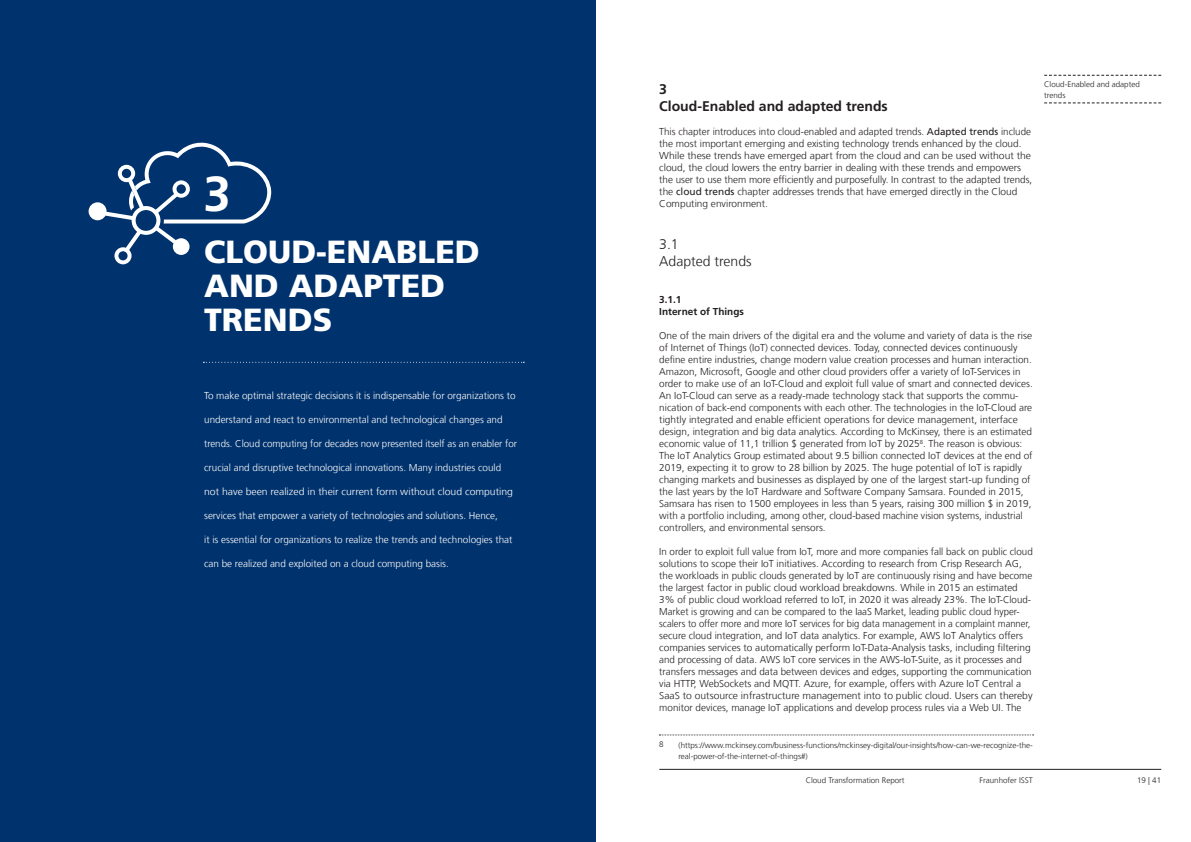
<style>
.page{position:relative;width:1191px;height:842px;background:#fff}
.page>*{position:absolute;margin:0;border:0;box-sizing:border-box;transform-origin:0 0}
.t1{font:700 49.1px "Frutiger LT Com";color:#fff}
.t2{font:900 32px/34px "Frutiger LT Com";color:#fff}
.Überschrift_2{font:700 14px "Frutiger LT Com";color:#231f20}
.Überschrift_3{font:300 14px "Frutiger LT Com";color:#231f20}
.Fließtext{font:300 10px/12px "Frutiger LT Com";color:#231f20}
.Vorspann{font:300 10px "Frutiger LT Com";color:#fff}
.Fließtext-2{font:300 10px/12px "Frutiger LT Com";color:#231f20;scale:1.04 1}
.Fließtext-3{font:300 10px "Frutiger LT Com";color:#231f20;scale:.94 1}
.Vorspann-2{font:300 10px "Frutiger LT Com";color:#fff;scale:1.04 1}
.Überschrift_4{font:700 10px "Frutiger LT Com";color:#231f20}
.t3{font:300 8px/11px "Frutiger LT Com";color:#231f20}
.s1{font-weight:400}
</style>
<div class="page">
<hr style="left:659px;top:769px;width:502px;height:1px;background:#231f20">
<svg style="left:1044px;top:75px;width:117px;height:1px"></svg>
<div style="left:0;top:0;width:595px;height:842px;background:#00326d"></div>
<svg style="left:203px;top:362px;width:321px;height:1px"></svg>
<svg style="left:89px;top:142px;width:182px;height:122px"></svg>
<div style="left:136px;top:210px;width:20px;height:21px;background:#00326d;border-radius:50%"></div>
<svg style="left:1044px;top:103px;width:117px;height:1px"></svg>
<svg style="left:659px;top:735px;width:374px;height:1px"></svg>
<p class="t1" style="left:203px;top:165px;width:29px">3</p>
<p class="t2" style="left:204px;top:234px;width:277px">CLOUD-ENABLED<br>AND ADAPTED<br>TRENDS</p>
<p class="Vorspann" style="left:204px;top:390px;width:313px">To make optimal strategic decisions it is indispensable for organizations to</p>
<p class="Vorspann" style="left:204px;top:414px;width:300px">understand and react to environmental and technological changes and</p>
<p class="Vorspann" style="left:204px;top:438px;width:314px">trends. Cloud computing for decades now presented itself as an enabler for</p>
<p class="Vorspann" style="left:204px;top:462px;width:299px">crucial and disruptive technological innovations. Many industries could</p>
<p class="Vorspann-2" style="left:204px;top:486px;width:298px">not have been realized in their current form without cloud computing</p>
<p class="Vorspann" style="left:204px;top:510px;width:295px">services that empower a variety of technologies and solutions. Hence,</p>
<p class="Vorspann" style="left:204px;top:534px;width:310px">it is essential for organizations to realize the trends and technologies that</p>
<p class="Vorspann" style="left:204px;top:558px;width:246px">can be realized and exploited on a cloud computing basis.</p>
<p class="Überschrift_2" style="left:659px;top:81px;width:9px">3</p>
<p class="Überschrift_2" style="left:659px;top:98px;width:230px">Cloud-Enabled and adapted trends</p>
<p class="Fließtext" style="left:659px;top:126px;width:373px">This chapter introduces into cloud-enabled and adapted trends. <span class="s1">Adapted trends</span> include the most important emerging and existing technology trends enhanced by the cloud.</p>
<p class="Fließtext-2" style="left:659px;top:150px;width:359px">While these trends have emerged apart from the cloud and can be used without the cloud, the cloud lowers the entry barrier in dealing with these trends and empowers</p>
<p class="Fließtext" style="left:659px;top:174px;width:374px">the user to use them more efficiently and purposefully. In contrast to the adapted trends,</p>
<p class="Fließtext" style="left:659px;top:186px;width:360px">the <span class="s1">cloud trends</span> chapter addresses trends that have emerged directly in the Cloud<br>Computing environment.</p>
<p class="Überschrift_3" style="left:659px;top:236px;width:21px">3.1</p>
<p class="Überschrift_3" style="left:659px;top:253px;width:94px">Adapted trends</p>
<p class="Überschrift_4" style="left:659px;top:294px;width:24px">3.1.1</p>
<p class="Überschrift_4" style="left:659px;top:306px;width:86px">Internet of Things</p>
<p class="Fließtext" style="left:659px;top:330px;width:374px">One of the main drivers of the digital era and the volume and variety of data is the rise of Internet of Things (IoT) connected devices. Today, connected devices continuously define entire industries, change modern value creation processes and human interaction.<br>Amazon, Microsoft, Google and other cloud providers offer a variety of IoT-Services in</p>
<p class="Fließtext" style="left:659px;top:378px;width:375px">order to make use of an IoT-Cloud and exploit full value of smart and connected devices.<br>An IoT-Cloud can serve as a ready-made technology stack that supports the commu-</p>
<p class="Fließtext" style="left:659px;top:402px;width:374px">nication of back-end components with each other. The technologies in the IoT-Cloud are</p>
<p class="Fließtext" style="left:659px;top:414px;width:375px">tightly integrated and enable efficient operations for device management, interface design, integration and big data analytics. According to McKinsey, there is an estimated economic value of 11,1 trillion $ generated from IoT by 2025<sup>8</sup>. The reason is obvious:<br>The IoT Analytics Group estimated about 9.5 billion connected IoT devices at the end of</p>
<p class="Fließtext" style="left:659px;top:462px;width:373px">2019, expecting it to grow to 28 billion by 2025. The huge potential of IoT is rapidly changing markets and businesses as displayed by one of the largest start-up funding of</p>
<p class="Fließtext" style="left:659px;top:486px;width:374px">the last years by the IoT Hardware and Software Company Samsara. Founded in 2015,<br>Samsara has risen to 1500 employees in less than 5 years, raising 300 million $ in 2019,</p>
<p class="Fließtext" style="left:659px;top:510px;width:365px">with a portfolio including, among other, cloud-based machine vision systems, industrial controllers, and environmental sensors.</p>
<p class="Fließtext" style="left:659px;top:546px;width:375px">In order to exploit full value from IoT, more and more companies fall back on public cloud</p>
<p class="Fließtext" style="left:659px;top:558px;width:374px">solutions to scope their IoT initiatives. According to research from Crisp Research AG, the workloads in public clouds generated by IoT are continuously rising and have become</p>
<p class="Fließtext" style="left:659px;top:582px;width:373px">the largest factor in public cloud workload breakdowns. While in 2015 an estimated<br>3% of public cloud workload referred to IoT, in 2020 it was already 23%. The IoT-Cloud-<br>Market is growing and can be compared to the IaaS Market, leading public cloud hyper-</p>
<p class="Fließtext-3" style="left:659px;top:618px;width:396px">scalers to offer more and more IoT services for big data management in a complaint manner,</p>
<p class="Fließtext" style="left:659px;top:630px;width:373px">secure cloud integration, and IoT data analytics. For example, AWS IoT Analytics offers companies services to automatically perform IoT-Data-Analysis tasks, including filtering and processing of data. AWS IoT core services in the AWS-IoT-Suite, as it processes and</p>
<p class="Fließtext" style="left:659px;top:666px;width:374px">transfers messages and data between devices and edges, supporting the communication</p>
<p class="Fließtext" style="left:659px;top:678px;width:363px">via HTTP, WebSockets and MQTT. Azure, for example, offers with Azure IoT Central a</p>
<p class="Fließtext" style="left:659px;top:690px;width:375px">SaaS to outsource infrastructure management into to public cloud. Users can thereby monitor devices, manage IoT applications and develop process rules via a Web UI. The</p>
<p class="t3" style="left:659px;top:739px;width:6px">8</p>
<p class="t3" style="left:678px;top:740px;width:356px">(https://www.mckinsey.com/business-functions/mckinsey-digital/our-insights/how-can-we-recognize-the&shy;real-power-of-the-internet-of-things#)</p>
<p class="t3" style="left:1044px;top:79px;width:97px">Cloud-Enabled and adapted trends</p>
<p class="t3" style="left:805px;top:775px;width:100px">Cloud Transformation Report</p>
<p class="t3" style="left:979px;top:775px;width:55px">Fraunhofer ISST</p>
<p class="t3" style="left:1137px;top:775px;width:26px">19 | 41</p>
</div>
